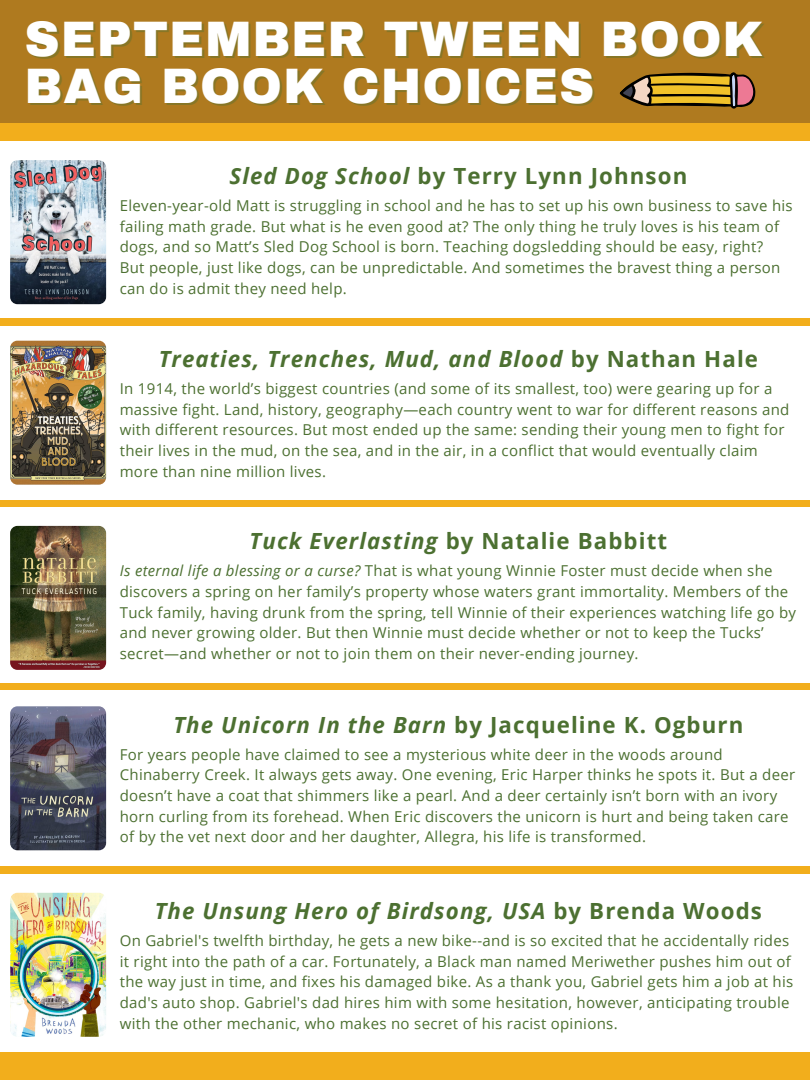
<style>
.page{position:relative;width:810px;height:1080px;background:#f2ae1c}
.page>*{position:absolute;margin:0;border:0;box-sizing:border-box;transform-origin:0 0}
.t1{font:900 48.75px "Archivo";letter-spacing:.02em;color:#fff}
.t2{font:700 22.25px "Open Sans";letter-spacing:.05em;color:#4c7031}
.t3{font:italic 700 22.25px "Open Sans";letter-spacing:.05em;color:#4c7031}
.t4{font:15px/20.6px "Open Sans";letter-spacing:.02em;color:#4c7031}
.s1{font-style:italic}
.s2{font-style:normal}
</style>
<div class="page">
<div style="left:0;top:142px;width:810px;height:176px;background:#fff"></div>
<img style="left:10px;top:160px;width:96px;height:144px;border-radius:7px">
<div style="left:0;top:0;width:810px;height:122px;background:#af7a1f"></div>
<div style="left:0;top:326px;width:810px;height:173px;background:#fff"></div>
<div style="left:0;top:507px;width:810px;height:176px;background:#fff"></div>
<div style="left:0;top:691px;width:810px;height:175px;background:#fff"></div>
<div style="left:0;top:874px;width:810px;height:177px;background:#fff"></div>
<img style="left:10px;top:341px;width:96px;height:144px;border-radius:7px">
<img style="left:10px;top:526px;width:96px;height:144px;border-radius:7px">
<img style="left:10px;top:706px;width:96px;height:144px;border-radius:7px">
<img style="left:10px;top:893px;width:96px;height:144px;border-radius:7px">
<svg style="left:619px;top:72px;width:146px;height:70px"></svg>
<p class="t1" style="left:25px;top:13px;width:740px">SEPTEMBER TWEEN BOOK</p>
<p class="t1" style="left:25px;top:60px;width:571px">BAG BOOK CHOICES</p>
<h2 class="t2" style="left:229px;top:160px;width:459px"><span class="s1">Sled Dog School</span> by Terry Lynn Johnson</h2>
<p class="t4" style="left:120px;top:195px;width:675px">Eleven-year-old Matt is struggling in school and he has to set up his own business to save his failing math grade. But what is he even good at? The only thing he truly loves is his team of dogs, and so Matt’s Sled Dog School is born. Teaching dogsledding should be easy, right?</p>
<p class="t4" style="left:120px;top:257px;width:662px">But people, just like dogs, can be unpredictable. And sometimes the bravest thing a person can do is admit they need help.</p>
<h2 class="t3" style="left:159px;top:343px;width:601px">Treaties, Trenches, Mud, and Blood <span class="s2">by Nathan Hale</span></h2>
<p class="t4" style="left:120px;top:378px;width:671px">In 1914, the world’s biggest countries (and some of its smallest, too) were gearing up for a massive fight. Land, history, geography—each country went to war for different reasons and with different resources. But most ended up the same: sending their young men to fight for their lives in the mud, on the sea, and in the air, in a conflict that would eventually claim more than nine million lives.</p>
<p class="t2" style="left:250px;top:525px;width:419px"><span class="s1">Tuck Everlasting</span> by Natalie Babbitt</p>
<h2 class="t4" style="left:120px;top:560px;width:678px"><span class="s1">Is eternal life a blessing or a curse?</span> That is what young Winnie Foster must decide when she discovers a spring on her family’s property whose waters grant immortality. Members of the Tuck family, having drunk from the spring, tell Winnie of their experiences watching life go by and never growing older. But then Winnie must decide whether or not to keep the Tucks’ secret―and whether or not to join them on their never-ending journey.</h2>
<p class="t2" style="left:173px;top:709px;width:572px"><span class="s1">The Unicorn In the Barn</span> by Jacqueline K. Ogburn</p>
<p class="t4" style="left:120px;top:744px;width:677px">For years people have claimed to see a mysterious white deer in the woods around Chinaberry Creek. It always gets away. One evening, Eric Harper thinks he spots it. But a deer doesn’t have a coat that shimmers like a pearl. And a deer certainly isn’t born with an ivory horn curling from its forehead. When Eric discovers the unicorn is hurt and being taken care of by the vet next door and her daughter, Allegra, his life is transformed.</p>
<h2 class="t3" style="left:155px;top:895px;width:609px">The Unsung Hero of Birdsong, USA <span class="s2">by Brenda Woods</span></h2>
<p class="t4" style="left:120px;top:930px;width:675px">On Gabriel's twelfth birthday, he gets a new bike--and is so excited that he accidentally rides it right into the path of a car. Fortunately, a Black man named Meriwether pushes him out of the way just in time, and fixes his damaged bike. As a thank you, Gabriel gets him a job at his dad's auto shop. Gabriel's dad hires him with some hesitation, however, anticipating trouble with the other mechanic, who makes no secret of his racist opinions.</p>
</div>
